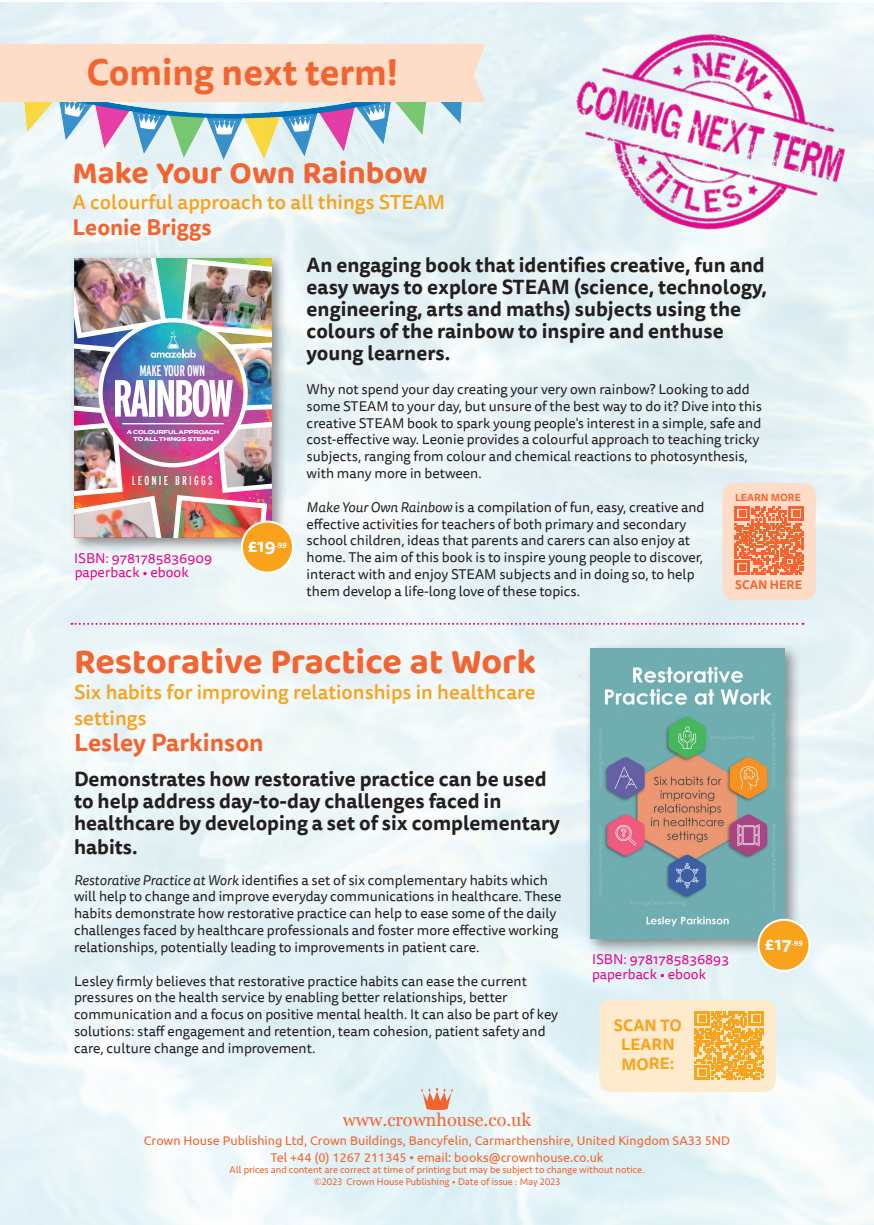
<style>
.page{position:relative;width:874px;height:1225px;background:#fff}
.page>*{position:absolute;margin:0;border:0;box-sizing:border-box;transform-origin:0 0}
.t1{font:700 52px "Interstate Compressed";letter-spacing:-.045em;color:#fff}
.BL_Title{font:36px "Baloo 2";color:#f26531}
.BL_Title-2{font:700 36px "Tisa Sans Pro";color:#f26531}
.BL_Title-3{font:32px "Baloo 2";color:#f26531}
.BL_Title-4{font:700 24px "Tisa Sans Pro";color:#f26531}
.BL_Title-5{font:700 22px "Tisa Sans Pro";color:#f26531}
.BL_body_sans{font:700 20px/22px "Tisa Sans Pro";color:#231f20}
.BL_Title-6{font:500 20px/26px "Tisa Sans Pro";color:#f9a21c}
.t2{font:18px "Georgia";color:#f26531}
.BL_Spec{font:700 18px "Tisa Sans Pro";color:#fff}
.BL_Spec-2{font:700 16px/19.2px "Tisa Sans Pro";letter-spacing:-.005em;color:#f9a21c;text-align:center}
.t3{font:15.2px "Interstate Compressed";letter-spacing:-.025em;color:#fff}
.BL_body_sans-2{font:14px/16.8px "Tisa Sans Pro";color:#231f20}
.BL_Spec-3{font:14px "Tisa Sans Pro";color:#e5078c}
.t4{font:12.8px "Interstate Compressed";letter-spacing:.175em;color:#fff}
.t5{font:12.6px "Ubuntu";color:#f26531}
.BL_Spec-4{font:700 12px "Tisa Sans Pro";letter-spacing:-.005em;color:#f26531}
.Cover_White_Bold_Lef{font:10px "Seravek";color:#f26531}
.BL_Spec-5{font:700 10px "Tisa Sans Pro";letter-spacing:-.005em;color:#f26531}
.BL_Spec-6{font:700 7.6px "Tisa Sans Pro";color:#fff}
.t6{font:700 5.6px/6.8px "Termina";letter-spacing:-.025em;color:#fff;text-align:center}
.s1{font-style:italic}
</style>
<div class="page">
<img style="left:0;top:2px;width:873px;height:1223px">
<svg style="left:421px;top:1087px;width:31px;height:23px"></svg>
<div style="left:599px;top:999px;width:176px;height:92px;background:#feeacc;border-radius:11px"></div>
<svg style="left:694px;top:1011px;width:69px;height:68px"></svg>
<div style="left:722px;top:483px;width:93px;height:117px;background:#fddcc8;border-radius:11px"></div>
<svg style="left:734px;top:506px;width:69px;height:69px"></svg>
<div style="left:69px;top:252px;width:219px;height:301px;background:#231f20;opacity:.5"></div>
<img style="left:74px;top:258px;width:197px;height:279px">
<hr style="left:122px;top:423px;width:101px;height:1px;background:#fff">
<div style="left:242px;top:521px;width:51px;height:51px;background:#f9a21c;border-radius:50%"></div>
<div style="left:241px;top:520px;width:53px;height:53px;border:2px solid #fff;border-radius:50%"></div>
<img style="left:23px;top:2px;width:450px;height:157px">
<svg style="left:71px;top:623px;width:732px;height:2px"></svg>
<div style="left:584px;top:642px;width:216px;height:313px;background:#231f20;opacity:.5"></div>
<img style="left:590px;top:648px;width:194px;height:291px">
<div style="left:758px;top:919px;width:51px;height:51px;background:#f9a21c;border-radius:50%"></div>
<div style="left:757px;top:918px;width:53px;height:53px;border:2px solid #fff;border-radius:50%"></div>
<img style="left:552px;top:3px;width:316px;height:258px">
<div style="left:0;top:44px;width:485px;height:58px;background:#fddcc8"></div>
<p class="BL_Title-2" style="left:86px;top:46px;width:313px">Coming next term!</p>
<p class="BL_Title-3" style="left:72px;top:150px;width:356px">Make Your Own Rainbow</p>
<p class="BL_Title-6" style="left:72px;top:189px;width:374px">A colourful approach to all things STEAM</p>
<p class="BL_Title-5" style="left:72px;top:211px;width:140px">Leonie Briggs</p>
<p class="t3" style="left:139px;top:362px;width:67px">MAKE YOUR OWN</p>
<p class="t1" style="left:113px;top:369px;width:122px">RAINBOW</p>
<p class="t6" style="left:127px;top:429px;width:94px">A COLOURFUL APPROACH<br>TO ALL THINGS STEAM</p>
<p class="t4" style="left:132px;top:473px;width:82px">LEONIE BRIGGS</p>
<p class="BL_Spec-3" style="left:74px;top:548px;width:139px">ISBN: 9781785836909</p>
<p class="BL_Spec-3" style="left:75px;top:563px;width:116px">paperback • ebook</p>
<p class="BL_Spec" style="left:247px;top:532px;width:30px">£19</p>
<p class="BL_Spec-6" style="left:275px;top:538px;width:13px">.99</p>
<p class="BL_body_sans" style="left:306px;top:254px;width:461px">An engaging book that identifies creative, fun and easy ways to explore STEAM (science, technology, engineering, arts and maths) subjects using the colours of the rainbow to inspire and enthuse young learners.</p>
<p class="BL_body_sans-2" style="left:306px;top:381px;width:457px">Why not spend your day creating your very own rainbow? Looking to add some STEAM to your day, but unsure of the best way to do it? Dive into this creative STEAM book to spark young people's interest in a simple, safe and cost-effective way. Leonie provides a colourful approach to teaching tricky subjects, ranging from colour and chemical reactions to photosynthesis, with many more in between.</p>
<p class="BL_body_sans-2" style="left:306px;top:499px;width:399px"><span class="s1">Make Your Own Rainbow</span> is a compilation of fun, easy, creative and effective activities for teachers of both primary and secondary school children, ideas that parents and carers can also enjoy at home. The aim of this book is to inspire young people to discover, interact with and enjoy STEAM subjects and in doing so, to help them develop a life-long love of these topics.</p>
<p class="BL_Spec-5" style="left:734px;top:490px;width:67px">LEARN MORE</p>
<p class="BL_Spec-4" style="left:734px;top:576px;width:69px">SCAN HERE</p>
<p class="BL_Title" style="left:74px;top:636px;width:463px">Restorative Practice at Work</p>
<p class="BL_Title-6" style="left:74px;top:679px;width:463px">Six habits for improving relationships in healthcare settings</p>
<p class="BL_Title-4" style="left:74px;top:725px;width:191px">Lesley Parkinson</p>
<p class="BL_body_sans" style="left:74px;top:768px;width:487px;line-height:22.6px">Demonstrates how restorative practice can be used to help address day-to-day challenges faced in healthcare by developing a set of six complementary habits.</p>
<p class="BL_body_sans-2" style="left:74px;top:871px;width:489px"><span class="s1">Restorative Practice at Work</span> identifies a set of six complementary habits which will help to change and improve everyday communications in healthcare. These habits demonstrate how restorative practice can help to ease some of the daily challenges faced by healthcare professionals and foster more effective working relationships, potentially leading to improvements in patient care.</p>
<p class="BL_body_sans-2" style="left:74px;top:972px;width:485px">Lesley firmly believes that restorative practice habits can ease the current pressures on the health service by enabling better relationships, better communication and a focus on positive mental health. It can also be part of key solutions: staff engagement and retention, team cohesion, patient safety and care, culture change and improvement.</p>
<p class="BL_Spec-3" style="left:591px;top:949px;width:138px">ISBN: 9781785836893</p>
<p class="BL_Spec-3" style="left:591px;top:965px;width:116px">paperback • ebook</p>
<p class="BL_Spec-2" style="left:613px;top:1016px;width:69px">SCAN TO<br>LEARN</p>
<p class="BL_Spec-2" style="left:621px;top:1054px;width:55px">MORE:</p>
<p class="t2" style="left:342px;top:1106px;width:190px">www.crownhouse.co.uk</p>
<p class="t5" style="left:144px;top:1133px;width:587px">Crown House Publishing Ltd, Crown Buildings, Bancyfelin, Carmarthenshire, United Kingdom SA33 5ND</p>
<p class="t5" style="left:270px;top:1149px;width:334px">Tel +44 (0) 1267 211345 • email: books@crownhouse.co.uk</p>
<p class="Cover_White_Bold_Lef" style="left:229px;top:1162px;width:416px">All prices and content are correct at time of printing but may be subject to change without notice.</p>
<p class="Cover_White_Bold_Lef" style="left:313px;top:1174px;width:248px">©2023 Crown House Publishing • Date of issue : May 2023</p>
<p class="BL_Spec" style="left:764px;top:930px;width:28px">£17</p>
<p class="BL_Spec-6" style="left:791px;top:936px;width:13px">.99</p>
</div>
